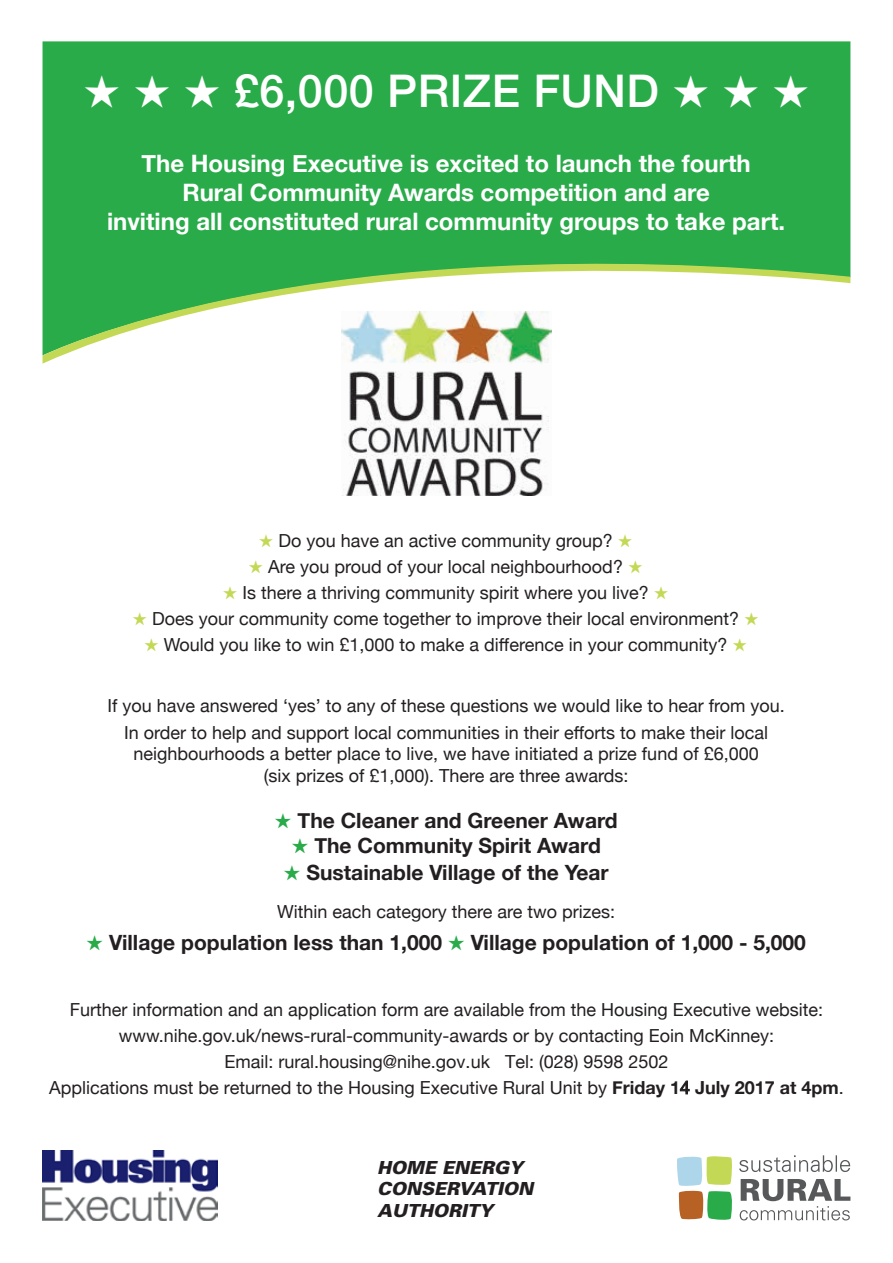
<style>
.page{position:relative;width:893px;height:1263px;background:#fff}
.page>*{position:absolute;margin:0;border:0;box-sizing:border-box;transform-origin:0 0}
.H_Heading{font:500 45px "Helvetica Neue";letter-spacing:.01em;color:#fff}
.P_Body{font:700 24px/28.8px "Helvetica Neue";color:#fff;text-align:center}
.P_Body_bullet{font:700 21px "Helvetica Neue";color:#231f20}
.P_Body-2{font:18px/26.1px "Helvetica Neue";color:#231f20;text-align:center}
.P_Body_bullet-2{font:18px "Helvetica Neue";color:#231f20}
.t1{font:italic 900 18px/21.6px "Univers";color:#231f20}
.s1{color:#c3d955}
.s2{color:#29ab4a}
.s3{font-weight:700}
.s4{font-family:"Arial Unicode MS"}
</style>
<div class="page">
<div style="left:43px;top:41px;width:807px;height:182px;background:#29ab4a"></div>
<svg style="left:43px;top:223px;width:807px;height:141px"></svg>
<img style="left:341px;top:311px;width:211px;height:184px">
<img style="left:43px;top:1151px;width:174px;height:69px">
<svg style="left:677px;top:1156px;width:55px;height:64px"></svg>
<svg style="left:740px;top:1179px;width:110px;height:41px"></svg>
<svg style="left:739px;top:1155px;width:111px;height:17px"></svg>
<p class="H_Heading" style="left:84px;top:55px;width:727px">★ ★ ★ £6,000 PRIZE FUND ★ ★ ★</p>
<p class="P_Body" style="left:141px;top:150px;width:611px">The Housing Executive is excited to launch the fourth<br>Rural Community Awards competition and are</p>
<p class="P_Body" style="left:107px;top:207px;width:680px">inviting all constituted rural community groups to take part.</p>
<p class="P_Body_bullet-2" style="left:259px;top:528px;width:375px"><span class="s1">★</span> Do you have an active community group? <span class="s1">★</span></p>
<p class="P_Body_bullet-2" style="left:249px;top:554px;width:396px"><span class="s1">★</span> Are you proud of your local neighbourhood? <span class="s1">★</span></p>
<p class="P_Body_bullet-2" style="left:223px;top:580px;width:447px"><span class="s1">★</span> Is there a thriving community spirit where you live? <span class="s1">★</span></p>
<p class="P_Body_bullet-2" style="left:132px;top:605px;width:628px"><span class="s1">★</span> Does your community come together to improve their local environment? <span class="s1">★</span></p>
<p class="P_Body_bullet-2" style="left:144px;top:631px;width:604px"><span class="s1">★</span> Would you like to win £1,000 to make a difference in your community? <span class="s1">★</span></p>
<p class="P_Body-2" style="left:107px;top:694px;width:679px">If you have answered ‘yes’ to any of these questions we would like to hear from you.</p>
<p class="P_Body-2" style="left:124px;top:722px;width:646px;line-height:21.6px">In order to help and support local communities in their efforts to make their local neighbourhoods a better place to live, we have initiated a prize fund of £6,000 (six prizes of £1,000). There are three awards:</p>
<p class="P_Body_bullet" style="left:275px;top:804px;width:345px"><span class="s2">★</span> The Cleaner and Greener Award</p>
<p class="P_Body_bullet" style="left:291px;top:829px;width:311px"><span class="s2">★</span> The Community Spirit Award</p>
<p class="P_Body_bullet" style="left:284px;top:856px;width:327px"><span class="s2">★</span> Sustainable Village of the Year</p>
<p class="P_Body-2" style="left:277px;top:900px;width:340px">Within each category there are two prizes:</p>
<p class="P_Body_bullet" style="left:86px;top:926px;width:721px"><span class="s2">★</span> Village population less than 1,000 <span class="s2">★</span> Village population of 1,000 - 5,000</p>
<p class="P_Body-2" style="left:49px;top:997px;width:796px">Further information and an application form are available from the Housing Executive website: www.nihe.gov.uk/news-rural-community-awards or by contacting Eoin McKinney:<br>Email: rural.housing@nihe.gov.uk Tel: (028) 9598 2502<br>Applications must be returned to the Housing Executive Rural Unit by <span class="s3">Friday 1</span><span class="s4">4</span> <span class="s3">July 2017 at 4pm</span>.</p>
<p class="t1" style="left:377px;top:1156px;width:147px">HOME ENERGY</p>
<p class="t1" style="left:377px;top:1178px;width:157px">CONSERVATION<br>AUTHORITY</p>
</div>
